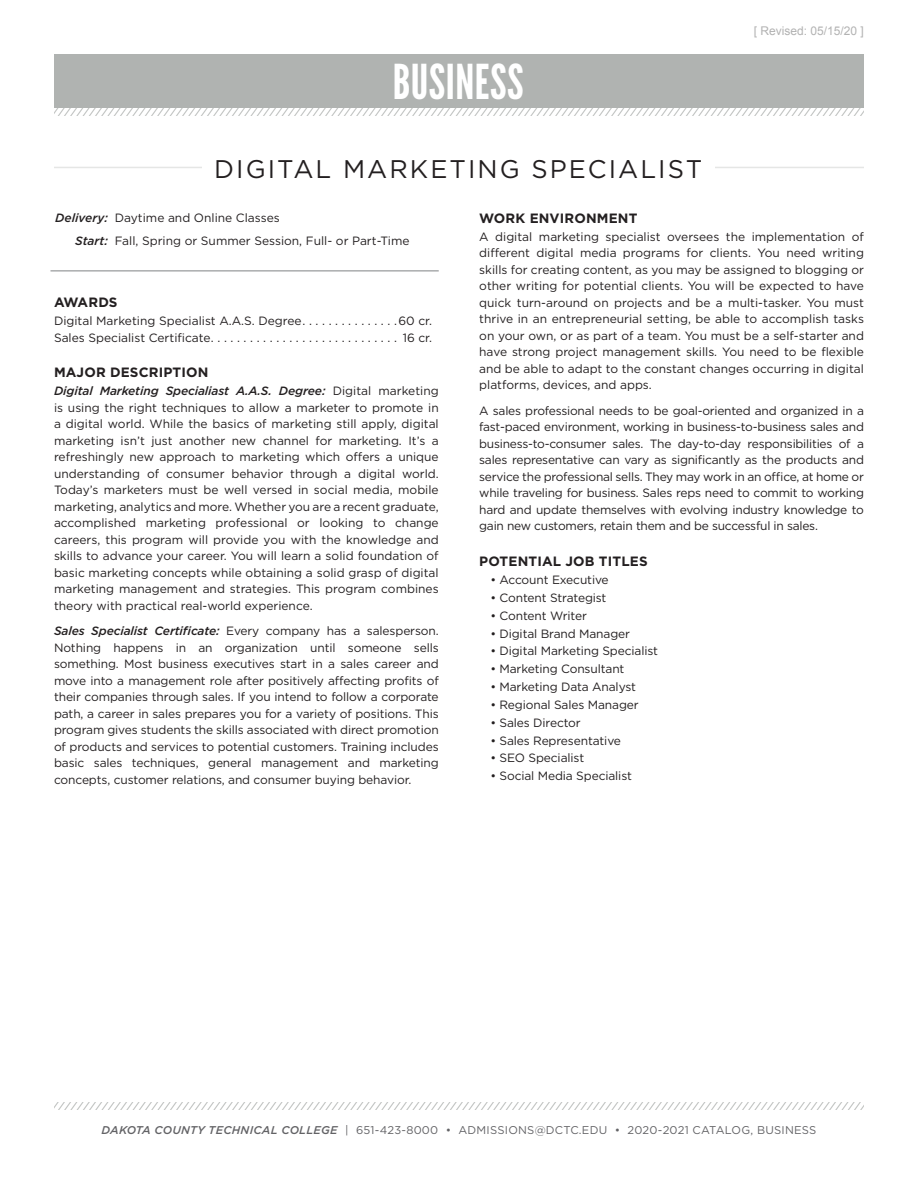
<style>
.page{position:relative;width:918px;height:1188px;background:#fff}
.page>*{position:absolute;margin:0;border:0;box-sizing:border-box;transform-origin:0 0}
.t1{font:48px "League Gothic";letter-spacing:.01em;color:#fff}
.Program_Title{font:25.5px "Gotham";letter-spacing:.08em;color:#231f20}
.Body_-_Subhead{font:700 13.5px "Gotham";letter-spacing:.01em;color:#231f20}
.Body_-_Copy{font:12px/16.5px "Gotham";letter-spacing:-.01em;color:#231f20;text-align:justify}
.Awards_list{font:12px "Gotham";color:#231f20}
.Delivery__Start__Loc{font:12px "Gotham";color:#231f20}
.t2{font:12px "Arial";color:#b2b2b2}
.t3{font:11.25px "Gotham";letter-spacing:.02em;color:#636366}
.s1{font-weight:500;font-style:italic}
</style>
<div class="page">
<hr style="left:54px;top:167px;width:810px;height:1px;background:#e5e6e5">
<div style="left:54px;top:54px;width:810px;height:54px;background:#b0b3b1"></div>
<svg style="left:54px;top:108px;width:810px;height:7px"></svg>
<svg style="left:54px;top:1102px;width:810px;height:8px"></svg>
<div style="left:202px;top:157px;width:513px;height:26px;background:#fff"></div>
<hr style="left:50px;top:271px;width:389px;height:1px;background:#808285">
<h1 class="t1" style="left:393px;top:54px;width:132px">BUSINESS</h1>
<p class="t2" style="left:754px;top:23px;width:112px">[ Revised: 05/15/20 ]</p>
<p class="Program_Title" style="left:214px;top:152px;width:490px">DIGITAL MARKETING SPECIALIST</p>
<p class="Delivery__Start__Loc" style="left:55px;top:210px;width:226px"><span class="s1">Delivery:</span> Daytime and Online Classes</p>
<p class="Delivery__Start__Loc" style="left:75px;top:233px;width:336px"><span class="s1">Start:</span> Fall, Spring or Summer Session, Full- or Part-Time</p>
<p class="Body_-_Subhead" style="left:479px;top:209px;width:160px">WORK ENVIRONMENT</p>
<p class="Body_-_Copy" style="left:479px;top:228px;width:386px">A digital marketing specialist oversees the implementation of different digital media programs for clients. You need writing skills for creating content, as you may be assigned to blogging or other writing for potential clients. You will be expected to have quick turn-around on projects and be a multi-tasker. You must thrive in an entrepreneurial setting, be able to accomplish tasks on your own, or as part of a team. You must be a self-starter and have strong project management skills. You need to be flexible and be able to adapt to the constant changes occurring in digital platforms, devices, and apps.</p>
<p class="Body_-_Copy" style="left:479px;top:402px;width:386px">A sales professional needs to be goal-oriented and organized in a fast-paced environment, working in business-to-business sales and business-to-consumer sales. The day-to-day responsibilities of a sales representative can vary as significantly as the products and service the professional sells. They may work in an office, at home or while traveling for business. Sales reps need to commit to working hard and update themselves with evolving industry knowledge to gain new customers, retain them and be successful in sales.</p>
<p class="Body_-_Subhead" style="left:479px;top:552px;width:170px">POTENTIAL JOB TITLES</p>
<p class="Body_-_Copy" style="left:491px;top:571px;width:120px">• Account Executive</p>
<p class="Body_-_Copy" style="left:491px;top:589px;width:117px">• Content Strategist</p>
<p class="Body_-_Copy" style="left:491px;top:607px;width:98px">• Content Writer</p>
<p class="Body_-_Copy" style="left:491px;top:625px;width:141px">• Digital Brand Manager</p>
<p class="Body_-_Copy" style="left:491px;top:643px;width:169px">• Digital Marketing Specialist</p>
<p class="Body_-_Copy" style="left:491px;top:660px;width:135px">• Marketing Consultant</p>
<p class="Body_-_Copy" style="left:491px;top:678px;width:147px">• Marketing Data Analyst</p>
<p class="Body_-_Copy" style="left:491px;top:696px;width:150px">• Regional Sales Manager</p>
<p class="Body_-_Copy" style="left:491px;top:714px;width:92px">• Sales Director</p>
<p class="Body_-_Copy" style="left:491px;top:732px;width:132px">• Sales Representative</p>
<p class="Body_-_Copy" style="left:491px;top:750px;width:95px">• SEO Specialist</p>
<p class="Body_-_Copy" style="left:491px;top:768px;width:143px">• Social Media Specialist</p>
<p class="Body_-_Subhead" style="left:54px;top:293px;width:65px">AWARDS</p>
<p class="Awards_list" style="left:54px;top:313px;width:252px">Digital Marketing Specialist A.A.S. Degree...............</p>
<p class="Awards_list" style="left:398px;top:313px;width:35px">60 cr.</p>
<p class="Awards_list" style="left:54px;top:330px;width:161px">Sales Specialist Certificate..............................</p>
<p class="Awards_list" style="left:403px;top:330px;width:31px">16 cr.</p>
<p class="Body_-_Subhead" style="left:54px;top:364px;width:156px">MAJOR DESCRIPTION</p>
<p class="Body_-_Copy" style="left:54px;top:383px;width:386px"><span class="s1">Digital Marketing Specialiast A.A.S. Degree:</span> Digital marketing is using the right techniques to allow a marketer to promote in a digital world. While the basics of marketing still apply, digital marketing isn’t just another new channel for marketing. It’s a refreshingly new approach to marketing which offers a unique understanding of consumer behavior through a digital world.<br>Today’s marketers must be well versed in social media, mobile marketing, analytics and more. Whether you are a recent graduate, accomplished marketing professional or looking to change careers, this program will provide you with the knowledge and skills to advance your career. You will learn a solid foundation of basic marketing concepts while obtaining a solid grasp of digital marketing management and strategies. This program combines theory with practical real-world experience.</p>
<p class="Body_-_Copy" style="left:54px;top:622px;width:386px"><span class="s1">Sales Specialist Certificate:</span> Every company has a salesperson.<br>Nothing happens in an organization until someone sells something. Most business executives start in a sales career and move into a management role after positively affecting profits of their companies through sales. If you intend to follow a corporate path, a career in sales prepares you for a variety of positions. This program gives students the skills associated with direct promotion of products and services to potential customers. Training includes basic sales techniques, general management and marketing concepts, customer relations, and consumer buying behavior.</p>
<p class="t3" style="left:102px;top:1123px;width:716px"><span class="s1">DAKOTA COUNTY TECHNICAL COLLEGE</span> | 651-423-8000 • ADMISSIONS@DCTC.EDU • 2020-2021 CATALOG, BUSINESS</p>
</div>
